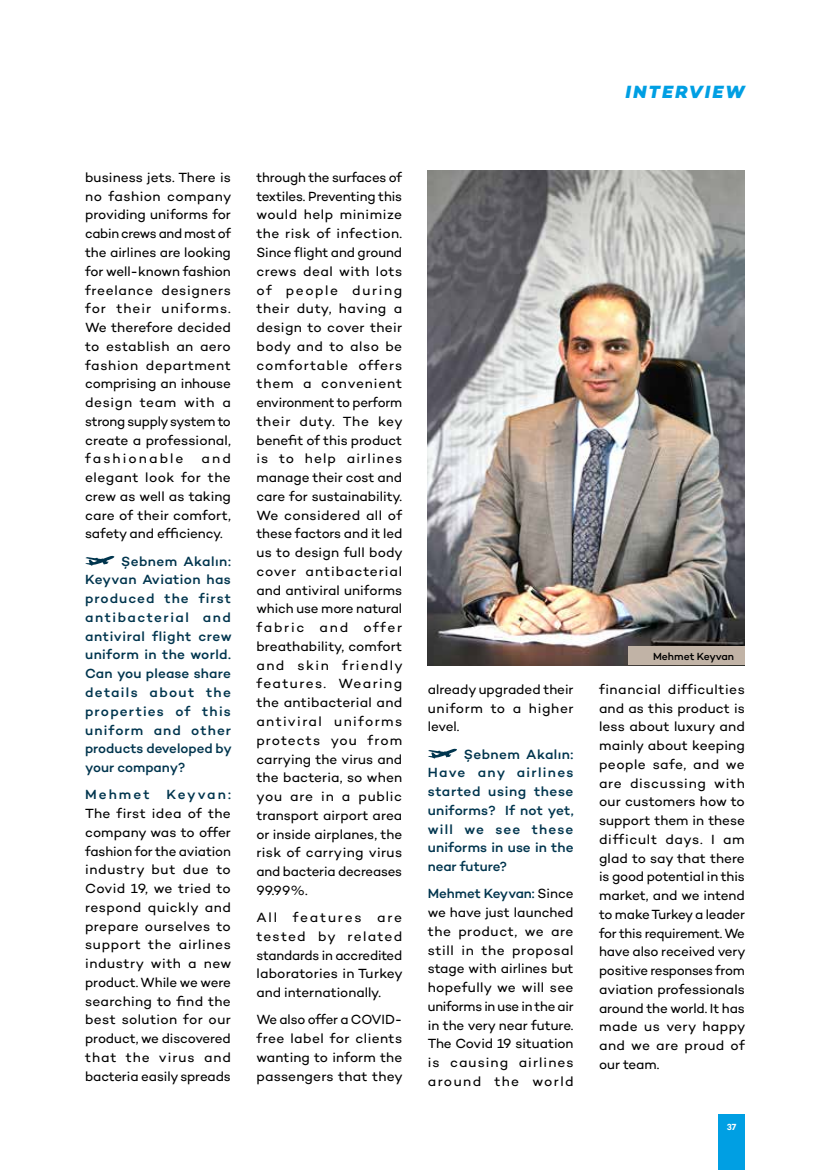
<style>
.page{position:relative;width:830px;height:1170px;background:#fff}
.page>*{position:absolute;margin:0;border:0;box-sizing:border-box;transform-origin:0 0}
.t1{font:italic 800 18px "Campton";letter-spacing:.11em;color:#009fe3}
.t2{font:13.5px/18.8px "Campton";color:#000;text-align:justify}
.t3{font:500 13.5px/18.8px "Campton";letter-spacing:.01em;color:#00354e;text-align:justify}
.t4{font:500 10.5px "Campton";letter-spacing:-.005em;color:#000}
.t5{font:600 9px "Campton";color:#fff}
.s1{font-weight:500;color:#00354e}
</style>
<div class="page">
<svg style="left:85px;top:555px;width:30px;height:10px"></svg>
<svg style="left:428px;top:748px;width:29px;height:10px"></svg>
<img style="left:427px;top:170px;width:317px;height:495px">
<div style="left:628px;top:646px;width:116px;height:19px;background:#c1b3a6"></div>
<div style="left:717px;top:1114px;width:27px;height:55px;background:#009fe3"></div>
<h1 class="t1" style="left:625px;top:81px;width:121px">INTERVIEW</h1>
<p class="t2" style="left:85px;top:168px;width:148px">business jets. There is no fashion company providing uniforms for cabin crews and most of the airlines are looking for well-known fashion freelance designers for their uniforms.<br>We therefore decided to establish an aero fashion department comprising an inhouse design team with a strong supply system to create a professional, fashionable</p>
<p class="t2" style="left:85px;top:449px;width:147px;text-indent:116px">and elegant look for the crew as well as taking care of their comfort, safety and efficiency.</p>
<p class="t3" style="left:85px;top:551px;width:148px;text-indent:36px">Şebnem Akalın:<br>Keyvan Aviation has produced the first antibacterial and antiviral flight crew uniform in the world.<br>Can you please share details about the properties of this uniform and other products developed by your company?</p>
<p class="t3" style="left:85px;top:785px;width:66px">Mehmet</p>
<p class="t3" style="left:166px;top:785px;width:66px">Keyvan:</p>
<p class="t2" style="left:85px;top:803px;width:148px">The first idea of the company was to offer fashion for the aviation industry but due to Covid 19, we tried to respond quickly and prepare ourselves to support the airlines industry with a new product. While we were searching to find the best solution for our product, we discovered that the virus and bacteria easily spreads</p>
<p class="t2" style="left:256px;top:168px;width:148px">through the surfaces of textiles. Preventing this would help minimize the risk of infection.<br>Since flight and ground crews deal with lots of people during their duty, having a design to cover their body and to also be comfortable offers them a convenient environment to perform their duty. The key benefit of this product is to help airlines manage their cost and care for sustainability.<br>We considered all of these factors and it led us to design full body cover antibacterial and antiviral uniforms which use more natural fabric and offer breathability, comfort and skin friendly features. Wearing the antibacterial and antiviral uniforms protects you from carrying the virus and the bacteria, so when you are in a public transport airport area or inside airplanes, the risk of carrying virus and bacteria decreases 99.99%.</p>
<p class="t2" style="left:256px;top:907px;width:148px">All features are tested by related standards in accredited laboratories in Turkey and internationally.</p>
<p class="t2" style="left:256px;top:1010px;width:148px">We also offer a COVID&shy;free label for clients wanting to inform the passengers that they</p>
<p class="t2" style="left:427px;top:679px;width:147px">already upgraded their uniform to a higher level.</p>
<p class="t3" style="left:427px;top:744px;width:147px;text-indent:36px">Şebnem Akalın:<br>Have any airlines started using these uniforms? If not yet, will we see these uniforms in use in the near future?</p>
<p class="t2" style="left:427px;top:884px;width:147px"><span class="s1">Mehmet Keyvan:</span> Since we have just launched the product, we are still in the proposal stage with airlines but hopefully we will see uniforms in use in the air in the very near future.<br>The Covid 19 situation is causing airlines around the world</p>
<p class="t4" style="left:652px;top:649px;width:83px">Mehmet Keyvan</p>
<p class="t2" style="left:598px;top:679px;width:148px">financial difficulties and as this product is less about luxury and mainly about keeping people safe, and we are discussing with our customers how to support them in these difficult days. I am glad to say that there is good potential in this market, and we intend to make Turkey a leader for this requirement. We have also received very positive responses from aviation professionals around the world. It has made us very happy and we are proud of our team.</p>
<p class="t5" style="left:726px;top:1120px;width:11px">37</p>
</div>
